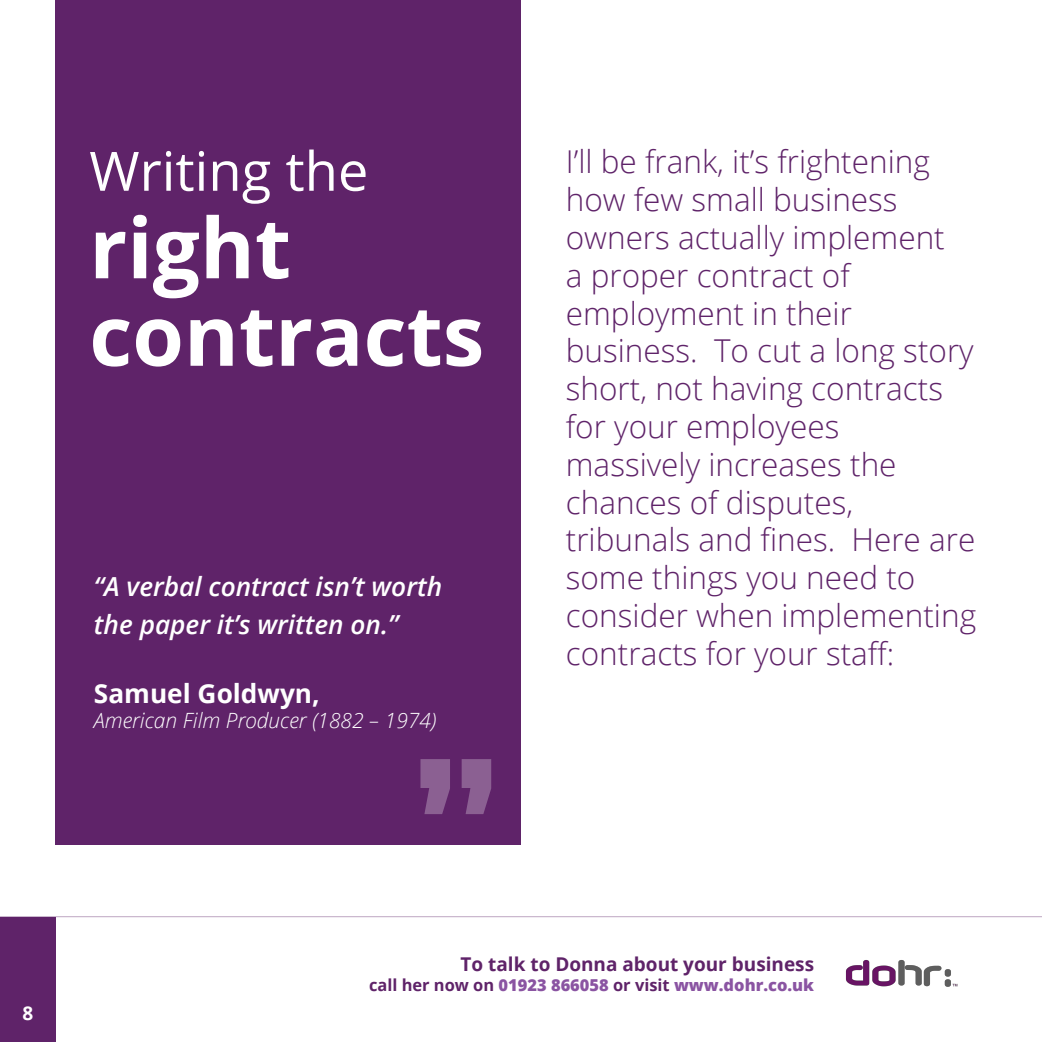
<style>
.page{position:relative;width:1042px;height:1042px;background:#fff}
.page>*{position:absolute;margin:0;border:0;box-sizing:border-box;transform-origin:0 0}
.t1{font:700 83.48px/87.5px "Open Sans";color:#fff}
.t2{font:54.25px "Open Sans";color:#fff}
.t3{font:300 31.5px/37.8px "Open Sans";color:#5f2369}
.t4{font:italic 600 26.25px/37.8px "Open Sans";color:#fff}
.t5{font:700 26.25px "Open Sans";color:#fff}
.t6{font:italic 300 21px "Open Sans";color:#fff}
.t7{font:700 18.9px "Open Sans";color:#5f2369}
.t8{font:700 18.9px "Open Sans";color:#fff}
.t9{font:800 16.45px "Open Sans";color:#8a54a2}
.s1{font-weight:700;color:#5f2369}
</style>
<div class="page">
<hr style="left:0;top:916px;width:1042px;height:1px;background:#5f2369">
<div style="left:0;top:917px;width:56px;height:125px;background:#5f2369"></div>
<div style="left:56px;top:0;width:465px;height:845px;background:#5f2369"></div>
<svg style="left:420px;top:759px;width:71px;height:55px"></svg>
<img style="left:845px;top:960px;width:113px;height:27px">
<h2 class="t2" style="left:89px;top:134px;width:281px">Writing the</h2>
<h1 class="t1" style="left:89px;top:202px;width:396px">right contracts</h1>
<p class="t4" style="left:94px;top:567px;width:350px">“A verbal contract isn’t worth the paper it’s written on.”</p>
<p class="t5" style="left:94px;top:675px;width:227px">Samuel Goldwyn,</p>
<p class="t6" style="left:94px;top:706px;width:344px">American Film Producer (1882 – 1974)</p>
<p class="t3" style="left:566px;top:142px;width:412px">I’ll be frank, it’s frightening how few small business owners actually implement<br>a proper contract of employment in their business. To cut a long story short, not having contracts for your employees massively increases the chances of disputes, tribunals and fines. Here are some things you need to consider when implementing contracts for your staff:</p>
<p class="t8" style="left:23px;top:999px;width:12px">8</p>
<p class="t7" style="left:461px;top:951px;width:355px">To talk to Donna about your business</p>
<p class="t9" style="left:369px;top:972px;width:446px"><span class="s1">call her now on</span> 01923 866058 <span class="s1">or visit</span> www.dohr.co.uk</p>
</div>
